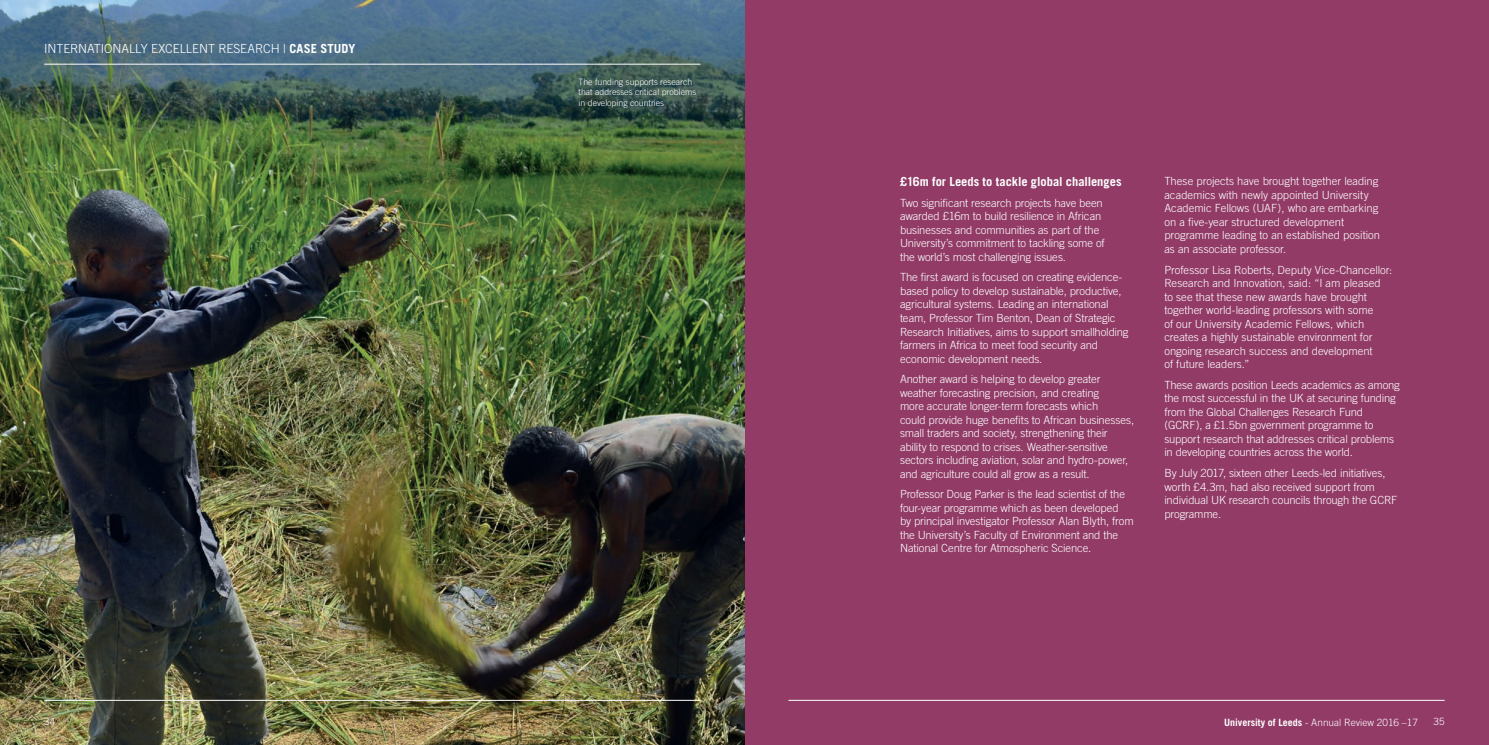
<style>
.page{position:relative;width:1489px;height:745px;background:#fff}
.page>*{position:absolute;margin:0;border:0;box-sizing:border-box;transform-origin:0 0}
.t1{font:300 12.5px "Trade Gothic";letter-spacing:-.005em;color:#fff}
.t2{font:700 12.5px "Trade Gothic";color:#fff}
.t3{font:300 11.25px/13.5px "Trade Gothic";letter-spacing:-.01em;color:#fff}
.t4{font:300 10px "Trade Gothic";color:#fff}
.t5{font:300 8.75px/10.5px "Trade Gothic";color:#fff}
.s1{font-weight:700}
</style>
<div class="page">
<div style="left:744px;top:0;width:744px;height:744px;background:#913b66"></div>
<img style="left:0;top:0;width:744px;height:744px">
<hr style="left:788px;top:699px;width:656px;height:1px;background:#fff">
<hr style="left:44px;top:699px;width:656px;height:1px;background:#fff">
<hr style="left:44px;top:64px;width:656px;height:1px;background:#fff">
<p class="t1" style="left:44px;top:41px;width:312px">INTERNATIONALLY EXCELLENT RESEARCH | <span class="s1">CASE STUDY</span></p>
<p class="t5" style="left:578px;top:76px;width:119px">The funding supports research that addresses critical problems in developing countries</p>
<p class="t2" style="left:900px;top:174px;width:223px">£16m for Leeds to tackle global challenges</p>
<p class="t3" style="left:900px;top:196px;width:206px">Two significant research projects have been awarded £16m to build resilience in African businesses and communities as part of the University’s commitment to tackling some of the world’s most challenging issues.</p>
<p class="t3" style="left:900px;top:270px;width:230px">The first award is focused on creating evidence&shy;based policy to develop sustainable, productive, agricultural systems. Leading an international team, Professor Tim Benton, Dean of Strategic Research Initiatives, aims to support smallholding farmers in Africa to meet food security and economic development needs.</p>
<p class="t3" style="left:900px;top:372px;width:235px">Another award is helping to develop greater weather forecasting precision, and creating<br>more accurate longer-term forecasts which<br>could provide huge benefits to African businesses, small traders and society, strengthening their ability to respond to crises. Weather-sensitive sectors including aviation, solar and hydro-power, and agriculture could all grow as a result.</p>
<p class="t3" style="left:900px;top:487px;width:235px">Professor Doug Parker is the lead scientist of the four-year programme which as been developed<br>by principal investigator Professor Alan Blyth, from the University’s Faculty of Environment and the National Centre for Atmospheric Science.</p>
<p class="t3" style="left:1164px;top:174px;width:217px">These projects have brought together leading academics with newly appointed University Academic Fellows (UAF), who are embarking on a five-year structured development programme leading to an established position as an associate professor.</p>
<p class="t3" style="left:1164px;top:262px;width:229px">Professor Lisa Roberts, Deputy Vice-Chancellor:<br>Research and Innovation, said: “I am pleased<br>to see that these new awards have brought together world-leading professors with some<br>of our University Academic Fellows, which creates a highly sustainable environment for ongoing research success and development<br>of future leaders.”</p>
<p class="t3" style="left:1164px;top:377px;width:237px">These awards position Leeds academics as among the most successful in the UK at securing funding from the Global Challenges Research Fund (GCRF), a £1.5bn government programme to support research that addresses critical problems in developing countries across the world.</p>
<p class="t3" style="left:1164px;top:466px;width:234px">By July 2017, sixteen other Leeds-led initiatives, worth £4.3m, had also received support from individual UK research councils through the GCRF programme.</p>
<p class="t4" style="left:1223px;top:715px;width:195px"><span class="s1">University of Leeds</span> - Annual Review 2016 –17</p>
<p class="t4" style="left:44px;top:715px;width:13px">34</p>
<p class="t4" style="left:1433px;top:715px;width:13px">35</p>
</div>
